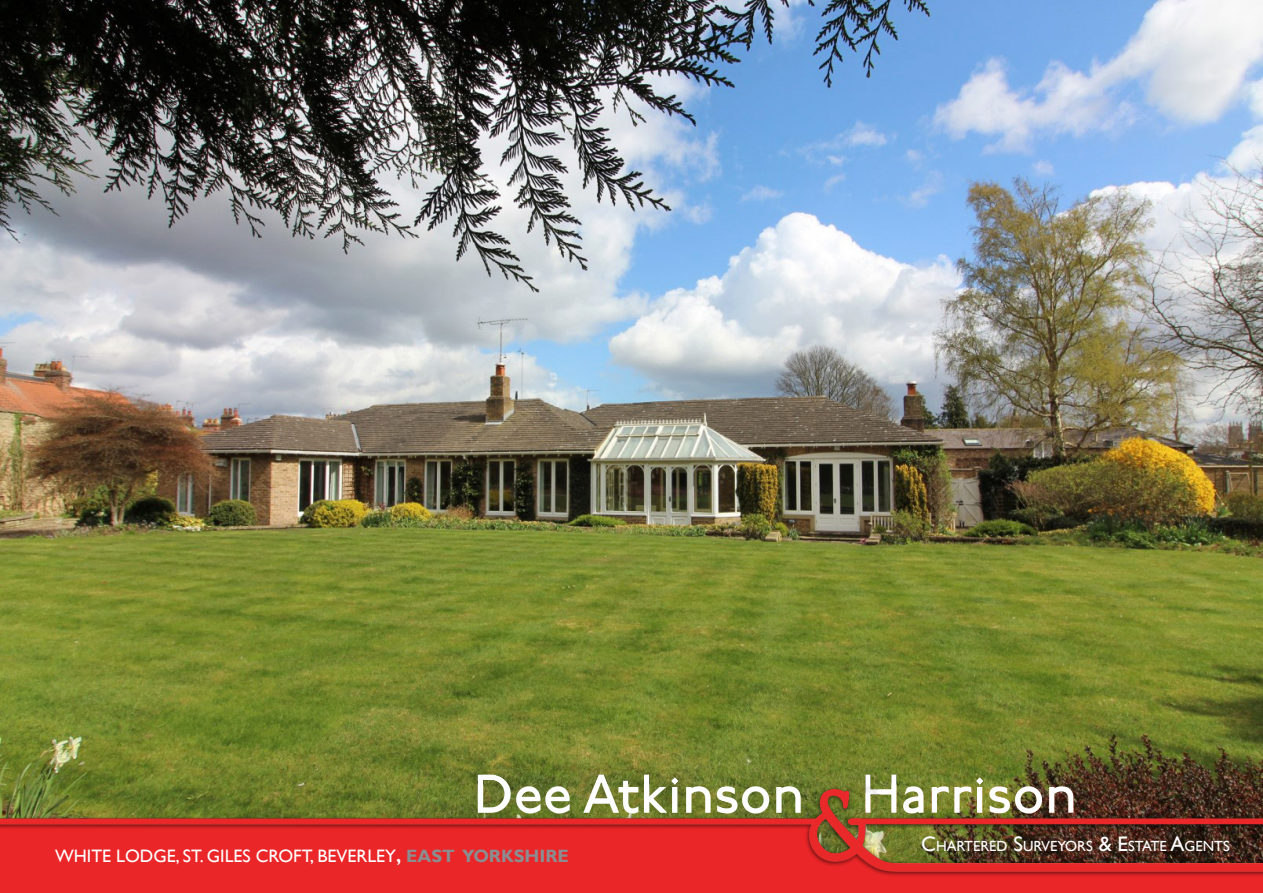
<style>
.page{position:relative;width:1263px;height:893px;background:#fff}
.page>*{position:absolute;margin:0;border:0;box-sizing:border-box;transform-origin:0 0}
.t1{font:18px "Gill Sans";color:#fff}
.t2{font:700 17.85px "Gill Sans";color:#8b8d90}
.t3{font:14.7px "Gill Sans";color:#fff}
.s1{font-weight:400;font-size:18px;color:#fff}
.s2{font-weight:400;font-size:25.5px;color:#fff}
.s3{font-size:21px}
</style>
<div class="page">
<img style="left:1px;top:0;width:1262px;height:754px">
<img style="left:0;top:754px;width:1263px;height:139px">
<p class="t1" style="left:55px;top:845px;width:84px">WHITE LODGE</p>
<p class="t1" style="left:176px;top:845px;width:163px">, ST. GILES CRO FT, BEVER</p>
<p class="t2" style="left:367px;top:845px;width:203px"><span class="s1">LEY</span><span class="s2">,</span> EAST YORKSHIRE</p>
<p class="t3" style="left:921px;top:837px;width:309px"><span class="s3">C</span>HARTERED <span class="s3">S</span>URVEYORS <span class="s3">&amp; E</span>STATE <span class="s3">A</span>GENTS</p>
</div>
